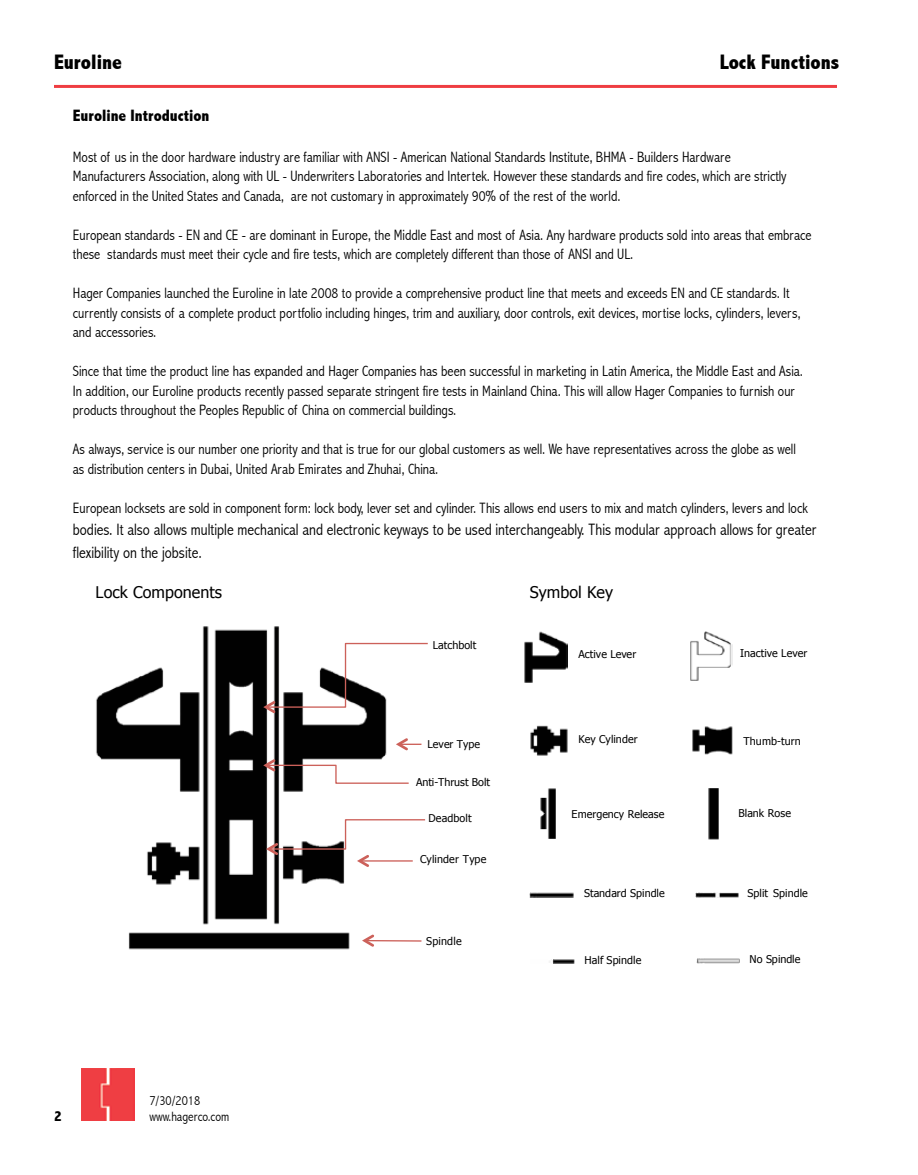
<style>
.page{position:relative;width:918px;height:1175px;background:#fff}
.page>*{position:absolute;margin:0;border:0;box-sizing:border-box;transform-origin:0 0}
.t1{font:800 condensed 21px "Abadi";color:#000}
.t2{font:300 condensed 16.5px/22.5px "Abadi";color:#000}
.t3{font:800 condensed 16.5px "Abadi";color:#000}
.t4{font:16.05px "Tahoma";letter-spacing:.005em;color:#000}
.t5{font:300 condensed 15px/19.5px "Abadi";color:#000}
.t6{font:800 condensed 15px "Abadi";color:#000}
.t7{font:300 condensed 13.5px/16.2px "Abadi";color:#000}
.t8{font:10.65px "Tahoma";letter-spacing:.005em;color:#000}
</style>
<div class="page">
<hr style="left:54px;top:85px;width:783px;height:3px;background:#ef3d42">
<img style="left:81px;top:1068px;width:54px;height:52px">
<img style="left:96px;top:626px;width:291px;height:324px">
<img style="left:524px;top:631px;width:43px;height:52px">
<img style="left:690px;top:631px;width:41px;height:50px">
<img style="left:530px;top:725px;width:38px;height:31px">
<img style="left:692px;top:726px;width:41px;height:29px">
<img style="left:540px;top:788px;width:16px;height:51px">
<img style="left:708px;top:788px;width:11px;height:52px">
<img style="left:530px;top:893px;width:35px;height:4px">
<img style="left:695px;top:892px;width:25px;height:5px">
<img style="left:549px;top:959px;width:25px;height:4px">
<img style="left:696px;top:959px;width:23px;height:4px">
<img style="left:550px;top:640px;width:18px;height:26px">
<img style="left:715px;top:637px;width:18px;height:28px">
<img style="left:718px;top:733px;width:15px;height:18px">
<img style="left:551px;top:733px;width:17px;height:18px">
<img style="left:550px;top:808px;width:6px;height:18px">
<img style="left:709px;top:808px;width:10px;height:17px">
<img style="left:565px;top:892px;width:9px;height:6px">
<img style="left:720px;top:892px;width:19px;height:6px">
<img style="left:719px;top:958px;width:21px;height:6px">
<img style="left:386px;top:933px;width:36px;height:15px">
<img style="left:386px;top:736px;width:36px;height:18px">
<svg style="left:263px;top:642px;width:165px;height:71px"></svg>
<hr style="left:399px;top:743px;width:22px;height:2px;background:#cc615a">
<svg style="left:396px;top:738px;width:12px;height:12px"></svg>
<hr style="left:365px;top:940px;width:56px;height:1px;background:#cc615a">
<svg style="left:362px;top:934px;width:12px;height:12px"></svg>
<svg style="left:263px;top:759px;width:146px;height:25px"></svg>
<svg style="left:266px;top:818px;width:160px;height:49px"></svg>
<h1 class="t1" style="left:54px;top:49px;width:70px">Euroline</h1>
<h1 class="t1" style="left:720px;top:49px;width:121px">Lock Functions</h1>
<p class="t3" style="left:73px;top:105px;width:138px">Euroline Introduction</p>
<p class="t5" style="left:73px;top:147px;width:715px">Most of us in the door hardware industry are familiar with ANSI - American National Standards Institute, BHMA - Builders Hardware<br>Manufacturers Association, along with UL - Underwriters Laboratories and Intertek. However these standards and fire codes, which are strictly enforced in the United States and Canada, are not customary in approximately 90% of the rest of the world.</p>
<p class="t5" style="left:73px;top:225px;width:740px">European standards - EN and CE - are dominant in Europe, the Middle East and most of Asia. Any hardware products sold into areas that embrace these standards must meet their cycle and fire tests, which are completely different than those of ANSI and UL.</p>
<p class="t5" style="left:73px;top:283px;width:729px">Hager Companies launched the Euroline in late 2008 to provide a comprehensive product line that meets and exceeds EN and CE standards. It currently consists of a complete product portfolio including hinges, trim and auxiliary, door controls, exit devices, mortise locks, cylinders, levers, and accessories.</p>
<p class="t5" style="left:73px;top:361px;width:732px">Since that time the product line has expanded and Hager Companies has been successful in marketing in Latin America, the Middle East and Asia.<br>In addition, our Euroline products recently passed separate stringent fire tests in Mainland China. This will allow Hager Companies to furnish our products throughout the Peoples Republic of China on commercial buildings.</p>
<p class="t5" style="left:73px;top:439px;width:724px">As always, service is our number one priority and that is true for our global customers as well. We have representatives across the globe as well as distribution centers in Dubai, United Arab Emirates and Zhuhai, China.</p>
<p class="t5" style="left:73px;top:498px;width:737px">European locksets are sold in component form: lock body, lever set and cylinder. This allows end users to mix and match cylinders, levers and lock</p>
<p class="t2" style="left:73px;top:518px;width:745px">bodies. It also allows multiple mechanical and electronic keyways to be used interchangeably. This modular approach allows for greater flexibility on the jobsite.</p>
<p class="t4" style="left:96px;top:581px;width:128px">Lock Components</p>
<p class="t4" style="left:530px;top:581px;width:85px">Symbol Key</p>
<p class="t6" style="left:54px;top:1107px;width:9px">2</p>
<p class="t7" style="left:149px;top:1092px;width:81px">7/30/2018 www.hagerco.com</p>
<p class="t8" style="left:433px;top:638px;width:45px">Latchbolt</p>
<p class="t8" style="left:428px;top:737px;width:54px">Lever Type</p>
<p class="t8" style="left:416px;top:775px;width:75px">Anti-Thrust Bolt</p>
<p class="t8" style="left:429px;top:810px;width:45px">Deadbolt</p>
<p class="t8" style="left:420px;top:852px;width:68px">Cylinder Type</p>
<p class="t8" style="left:426px;top:933px;width:37px">Spindle</p>
<p class="t8" style="left:578px;top:647px;width:59px">Active Lever</p>
<p class="t8" style="left:740px;top:646px;width:69px">Inactive Lever</p>
<p class="t8" style="left:578px;top:731px;width:61px">Key Cylinder</p>
<p class="t8" style="left:744px;top:734px;width:59px">Thumb-turn</p>
<p class="t8" style="left:572px;top:806px;width:94px">Emergency Release</p>
<p class="t8" style="left:739px;top:806px;width:54px">Blank Rose</p>
<p class="t8" style="left:584px;top:885px;width:82px">Standard Spindle</p>
<p class="t8" style="left:585px;top:953px;width:58px">Half Spindle</p>
<p class="t8" style="left:748px;top:886px;width:62px">Split Spindle</p>
<p class="t8" style="left:750px;top:952px;width:53px">No Spindle</p>
</div>
